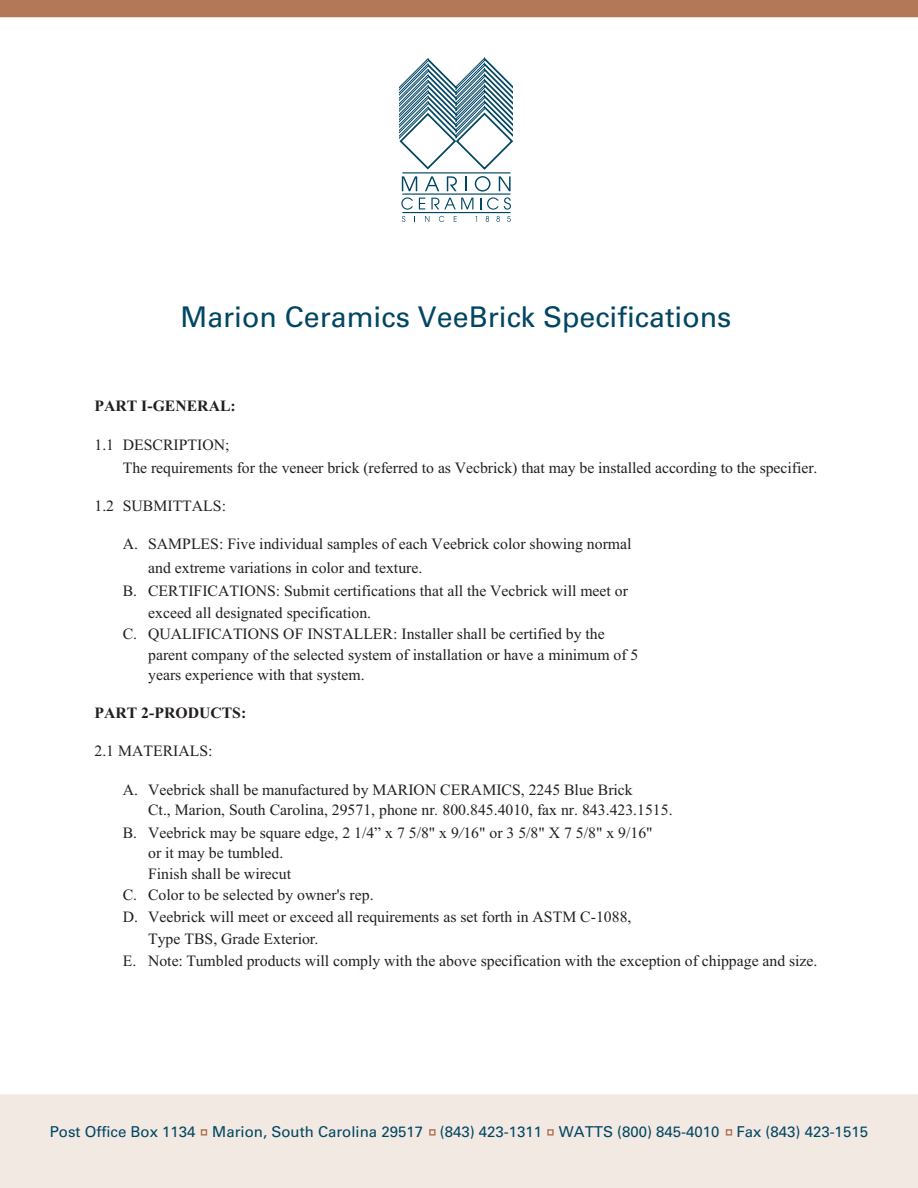
<style>
.page{position:relative;width:918px;height:1188px;background:#fff}
.page>*{position:absolute;margin:0;border:0;box-sizing:border-box;transform-origin:0 0}
.t1{font:28.5px "Univers";color:#004663}
.t2{font:15.75px/20.2px "Times New Roman MS";color:#231f20}
.t3{font:15.75px "Times New Roman Bd MS";color:#231f20}
.t4{font:15px "Univers";color:#004663}
.s1{font-family:"Times New Roman It MS"}
</style>
<div class="page">
<div style="left:0;top:1094px;width:918px;height:93px;background:#f2e9e3"></div>
<svg style="left:402px;top:216px;width:3px;height:6px"></svg>
<svg style="left:425px;top:216px;width:4px;height:6px"></svg>
<svg style="left:439px;top:216px;width:5px;height:6px"></svg>
<svg style="left:454px;top:216px;width:3px;height:6px"></svg>
<svg style="left:486px;top:216px;width:3px;height:6px"></svg>
<svg style="left:496px;top:216px;width:4px;height:6px"></svg>
<svg style="left:507px;top:216px;width:4px;height:6px"></svg>
<hr style="left:402px;top:212px;width:109px;height:1px;background:#004663">
<svg style="left:399px;top:57px;width:114px;height:153px"></svg>
<div style="left:201px;top:1129px;width:6px;height:7px;border:2px solid #b27857"></div>
<div style="left:429px;top:1129px;width:7px;height:7px;border:2px solid #b27857"></div>
<div style="left:547px;top:1129px;width:7px;height:7px;border:2px solid #b27857"></div>
<div style="left:726px;top:1129px;width:6px;height:7px;border:2px solid #b27857"></div>
<div style="left:0;top:0;width:918px;height:17px;background:#b27857"></div>
<h1 class="t1" style="left:180px;top:307px;width:553px">Marion Ceramics VeeBrick Specifications</h1>
<p class="t3" style="left:94px;top:401px;width:143px">PART I-GENERAL:</p>
<p class="t2" style="left:123px;top:434px;width:696px;line-height:23.2px;text-indent:-28px">1.1 DESCRIPTION;<br>The requirements for the veneer brick (referred to as Vecbrick) that may be installed according to the specifier.</p>
<p class="t2" style="left:94px;top:497px;width:133px">1.2 SUBMITTALS:</p>
<p class="t2" style="left:123px;top:536px;width:510px">A. SAMPLES: Five individual samples of each Veebrick color showing normal</p>
<p class="t2" style="left:148px;top:559px;width:276px">and extreme variations in color and texture.</p>
<p class="t2" style="left:123px;top:582px;width:507px">B. CERTIFICATIONS: Submit certifications that all the Vecbrick will meet or</p>
<p class="t2" style="left:123px;top:603px;width:484px;line-height:21.8px;text-indent:25px">exceed all designated specification.<br>C. QUALIFICATIONS OF INSTALLER: Installer shall be certified by the</p>
<p class="t2" style="left:148px;top:646px;width:492px">parent company of the selected system of installation or have a minimum of 5 years experience with that system.</p>
<p class="t3" style="left:94px;top:708px;width:153px">PART 2-PRODUCTS:</p>
<p class="t2" style="left:94px;top:743px;width:120px">2.1 MATERIALS:</p>
<p class="t2" style="left:148px;top:781px;width:526px;text-indent:-25px">A. Veebrick shall be manufactured by MARION CERAMICS, 2245 Blue Brick<br>Ct., Marion, South Carolina, 29571, phone nr<span class="s1">.</span> 800.845.4010, fax nr. 843.423.1515.</p>
<p class="t2" style="left:148px;top:824px;width:506px;text-indent:-25px">B. Veebrick may be square edge, 2 1/4” x 7 5/8" x 9<span class="s1">/</span>16" or 3 5/8" X 7 5/8" x 9/16" or it may be tumbled.<br>Finish shall be wirecut</p>
<p class="t2" style="left:123px;top:887px;width:252px">C. Color to be selected by owner's rep.</p>
<p class="t2" style="left:123px;top:908px;width:510px">D. Veebrick will meet or exceed all requirements as set forth in ASTM C-1088,</p>
<p class="t2" style="left:148px;top:930px;width:172px">Type TBS, Grade Exterior.</p>
<p class="t2" style="left:123px;top:952px;width:696px">E. Note: Tumbled products will comply with the above specification with the exception of chippage and size.</p>
<p class="t4" style="left:50px;top:1126px;width:820px">Post Office Box 1134 Marion, South Carolina 29517 (843) 423-1311 WATTS (800) 845-4010 Fax (843) 423-1515</p>
</div>
